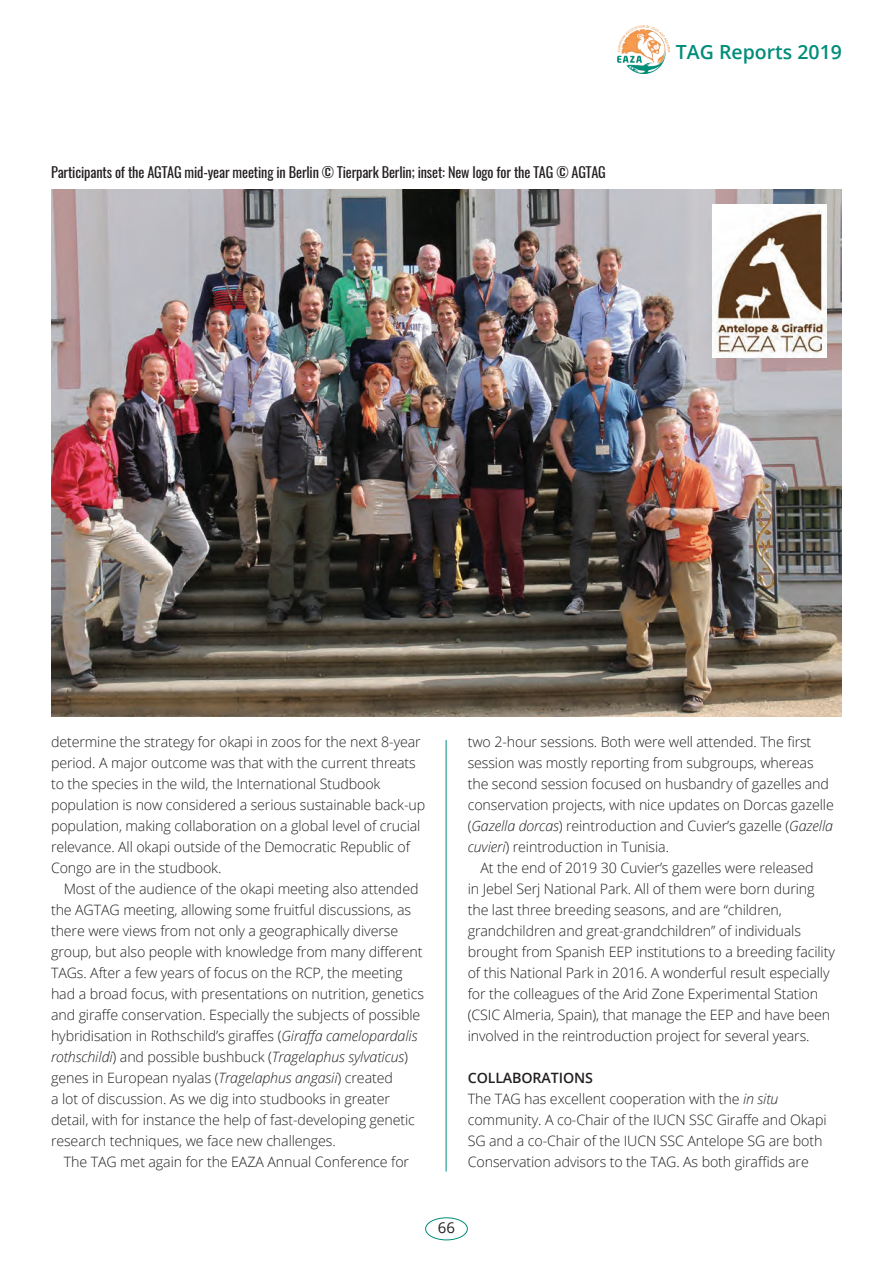
<style>
.page{position:relative;width:893px;height:1263px;background:#fff}
.page>*{position:absolute;margin:0;border:0;box-sizing:border-box;transform-origin:0 0}
.t1{font:600 19.5px "Open Sans";color:#008d7a}
.t2{font:15px "Open Sans";color:#231f20}
.t3{font:300 14.25px/21px "Open Sans";letter-spacing:-.01em;color:#231f20}
.t4{font:14.25px "Oswald";letter-spacing:-.01em;color:#231f20}
.t5{font:600 14.25px "Open Sans";letter-spacing:-.01em;color:#231f20}
.s1{font-style:italic}
</style>
<div class="page">
<div style="left:425px;top:1217px;width:43px;height:23px;border:1px solid #008d7a;border-radius:50%"></div>
<hr style="left:446px;top:740px;width:1px;height:431px;background:#008d7a">
<img style="left:617px;top:26px;width:53px;height:47px">
<img style="left:51px;top:189px;width:791px;height:527px">
<img style="left:712px;top:204px;width:115px;height:154px">
<p class="t4" style="left:51px;top:162px;width:556px">Participants of the AGTAG mid-year meeting in Berlin © Tierpark Berlin; inset: New logo for the TAG © AGTAG</p>
<p class="t1" style="left:676px;top:38px;width:168px">TAG Reports 2019</p>
<p class="t3" style="left:51px;top:731px;width:376px">determine the strategy for okapi in zoos for the next 8-year period. A major outcome was that with the current threats to the species in the wild, the International Studbook population is now considered a serious sustainable back-up population, making collaboration on a global level of crucial relevance. All okapi outside of the Democratic Republic of Congo are in the studbook.</p>
<p class="t3" style="left:51px;top:878px;width:374px;text-indent:13px">Most of the audience of the okapi meeting also attended the AGTAG meeting, allowing some fruitful discussions, as there were views from not only a geographically diverse group, but also people with knowledge from many different TAGs. After a few years of focus on the RCP, the meeting had a broad focus, with presentations on nutrition, genetics and giraffe conservation. Especially the subjects of possible hybridisation in Rothschild’s giraffes (<span class="s1">Giraffa camelopardalis rothschildi</span>) and possible bushbuck (<span class="s1">Tragelaphus sylvaticus</span>) genes in European nyalas (<span class="s1">Tragelaphus angasii</span>) created<br>a lot of discussion. As we dig into studbooks in greater detail, with for instance the help of fast-developing genetic research techniques, we face new challenges.</p>
<p class="t3" style="left:64px;top:1151px;width:347px">The TAG met again for the EAZA Annual Conference for</p>
<p class="t3" style="left:468px;top:731px;width:368px">two 2-hour sessions. Both were well attended. The first session was mostly reporting from subgroups, whereas the second session focused on husbandry of gazelles and conservation projects, with nice updates on Dorcas gazelle (<span class="s1">Gazella dorcas</span>) reintroduction and Cuvier’s gazelle (<span class="s1">Gazella cuvieri</span>) reintroduction in Tunisia.</p>
<p class="t3" style="left:468px;top:857px;width:369px;text-indent:13px">At the end of 2019 30 Cuvier’s gazelles were released<br>in Jebel Serj National Park. All of them were born during the last three breeding seasons, and are “children, grandchildren and great-grandchildren” of individuals brought from Spanish EEP institutions to a breeding facility of this National Park in 2016. A wonderful result especially for the colleagues of the Arid Zone Experimental Station (CSIC Almeria, Spain), that manage the EEP and have been involved in the reintroduction project for several years.</p>
<p class="t5" style="left:468px;top:1068px;width:127px">COLLABORATIONS</p>
<p class="t3" style="left:468px;top:1088px;width:360px">The TAG has excellent cooperation with the <span class="s1">in situ </span>community. A co-Chair of the IUCN SSC Giraffe and Okapi SG and a co-Chair of the IUCN SSC Antelope SG are both Conservation advisors to the TAG. As both giraffids are</p>
<p class="t2" style="left:438px;top:1217px;width:19px">66</p>
</div>
